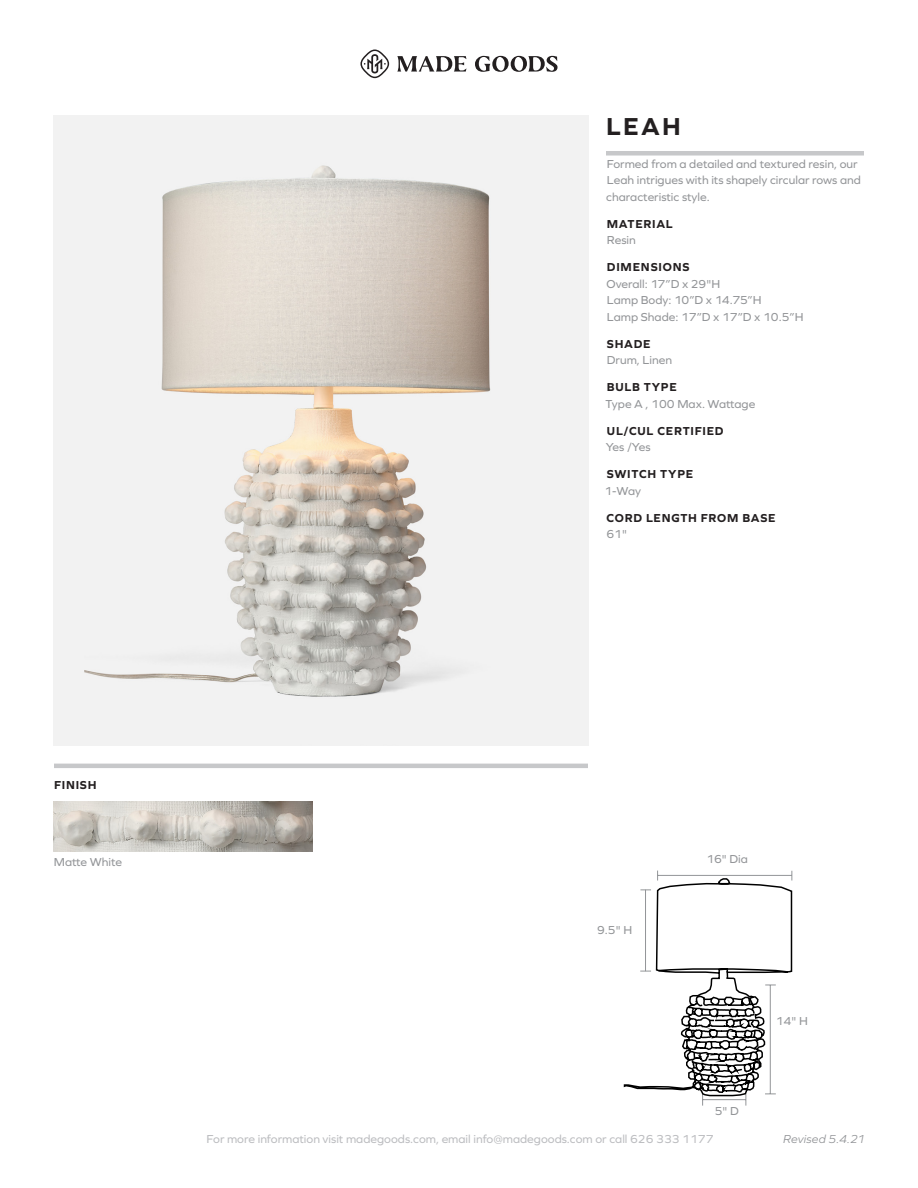
<style>
.page{position:relative;width:918px;height:1188px;background:#fff}
.page>*{position:absolute;margin:0;border:0;box-sizing:border-box;transform-origin:0 0}
.t1{font:700 25.5px "Graphie";color:#231f20}
.t2{font:12px/16.5px "Graphie";color:#939598}
.t3{font:700 12px "Graphie";letter-spacing:.06em;color:#231f20}
.t4{font:12px "Graphie";color:#bcbdc0}
.t5{font:italic 12px "Graphie";letter-spacing:.01em;color:#939598}
</style>
<div class="page">
<div style="left:606px;top:151px;width:258px;height:5px;background:#c7c8ca"></div>
<svg style="left:397px;top:56px;width:161px;height:16px"></svg>
<svg style="left:360px;top:50px;width:29px;height:28px"></svg>
<img style="left:54px;top:116px;width:534px;height:629px">
<hr style="left:54px;top:764px;width:534px;height:4px;background:#c7c8ca">
<img style="left:54px;top:802px;width:258px;height:50px">
<svg style="left:623px;top:871px;width:170px;height:235px"></svg>
<p class="t1" style="left:606px;top:111px;width:76px">LEAH</p>
<p class="t2" style="left:606px;top:155px;width:256px">Formed from a detailed and textured resin, our<br>Leah intrigues with its shapely circular rows and characteristic style.</p>
<p class="t3" style="left:607px;top:217px;width:67px">MATERIAL</p>
<p class="t2" style="left:607px;top:232px;width:30px">Resin</p>
<p class="t3" style="left:607px;top:260px;width:84px">DIMENSIONS</p>
<p class="t2" style="left:607px;top:275px;width:157px">Overall: 17”D x 29"H<br>Lamp Body: 10”D x 14.75”H</p>
<p class="t2" style="left:607px;top:308px;width:198px">Lamp Shade: 17”D x 17”D x 10.5”H</p>
<p class="t3" style="left:607px;top:337px;width:45px">SHADE</p>
<p class="t2" style="left:607px;top:352px;width:67px">Drum, Linen</p>
<p class="t3" style="left:607px;top:380px;width:71px">BULB TYPE</p>
<p class="t2" style="left:606px;top:395px;width:151px">Type A , 100 Max. Wattage</p>
<p class="t3" style="left:607px;top:424px;width:118px">UL/CUL CERTIFIED</p>
<p class="t2" style="left:606px;top:439px;width:46px">Yes /Yes</p>
<p class="t3" style="left:607px;top:467px;width:88px">SWITCH TYPE</p>
<p class="t2" style="left:605px;top:482px;width:38px">1-Way</p>
<p class="t3" style="left:607px;top:511px;width:171px">CORD LENGTH FROM BASE</p>
<p class="t2" style="left:606px;top:526px;width:22px">61"</p>
<p class="t3" style="left:54px;top:778px;width:44px">FINISH</p>
<p class="t2" style="left:54px;top:853px;width:70px">Matte White</p>
<p class="t2" style="left:597px;top:921px;width:36px">9.5" H</p>
<p class="t2" style="left:706px;top:850px;width:43px">16" Dia</p>
<p class="t2" style="left:715px;top:1103px;width:26px">5" D</p>
<p class="t2" style="left:776px;top:1013px;width:33px">14" H</p>
<p class="t4" style="left:207px;top:1132px;width:508px">For more information visit madegoods.com, email info@madegoods.com or call 626 333 1177</p>
<p class="t5" style="left:783px;top:1132px;width:83px">Revised 5.4.21</p>
</div>
